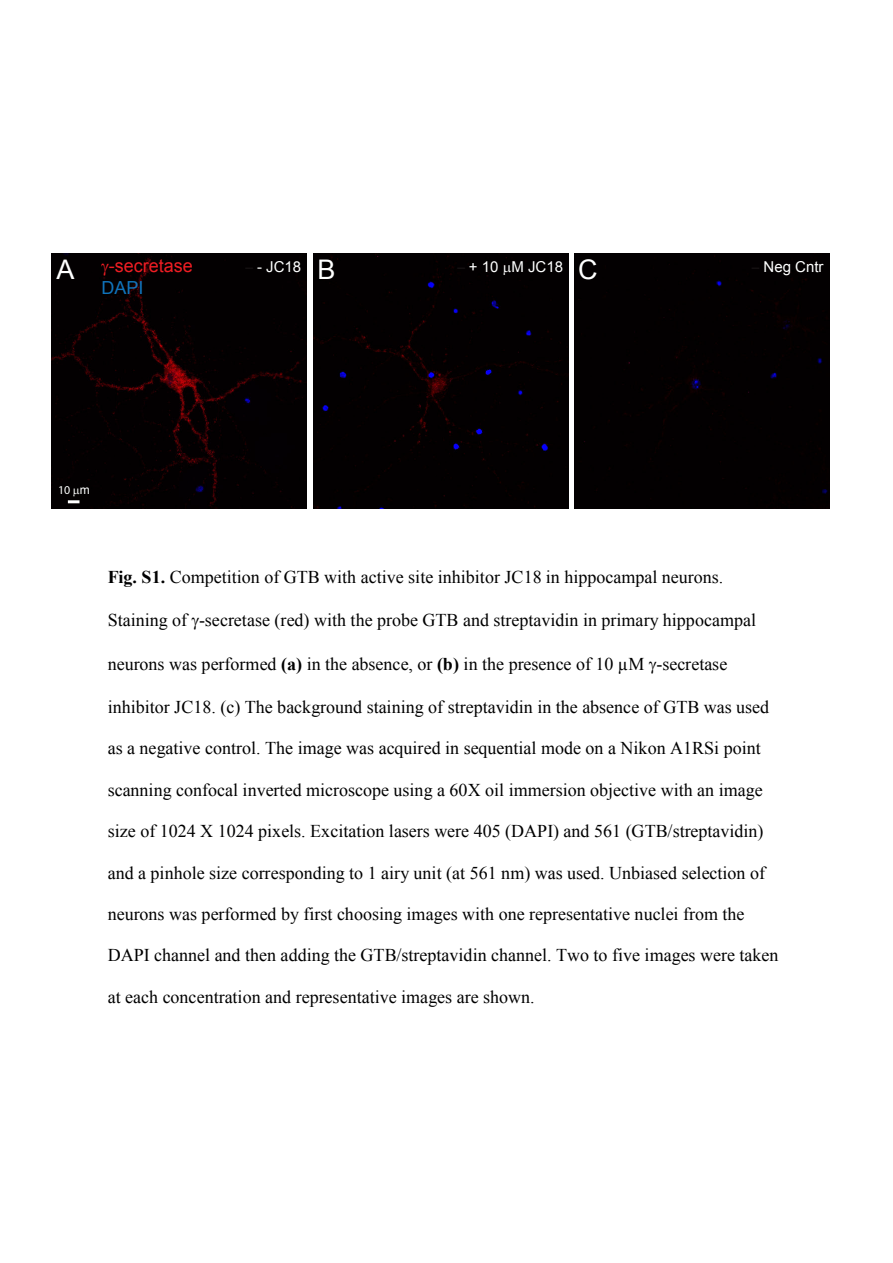
<style>
.page{position:relative;width:893px;height:1263px;background:#fff}
.page>*{position:absolute;margin:0;border:0;box-sizing:border-box;transform-origin:0 0}
.t1{font:27px "Arial";color:#fff}
.t2{font:18px "Times New Roman";color:#000001}
.t3{font:18px "Arial";color:#ee1d23}
.t4{font:18px "Arial";color:#1074bc}
.t5{font:15px "Arial";color:#fff}
.t6{font:12px "Myriad Pro";color:#fff}
.s1{color:#231f20}
.s2{font-size:27px}
.s3{font-family:"Arial"}
.s4{font-weight:700}
</style>
<div class="page">
<img style="left:52px;top:253px;width:255px;height:255px">
<div style="left:313px;top:253px;width:255px;height:255px;background:#030001"></div>
<div style="left:574px;top:253px;width:256px;height:255px;background:#030001"></div>
<svg style="left:68px;top:489px;width:12px;height:14px"></svg>
<svg style="left:102px;top:264px;width:7px;height:12px"></svg>
<svg style="left:504px;top:265px;width:7px;height:10px"></svg>
<h1 class="t1" style="left:57px;top:252px;width:20px">A</h1>
<p class="t5" style="left:245px;top:257px;width:92px"><span class="s1">−</span> - JC18 <span class="s2">B</span></p>
<p class="t5" style="left:457px;top:257px;width:142px"><span class="s1">−</span> + 10 M JC18 <span class="s2">C</span></p>
<p class="t5" style="left:752px;top:257px;width:73px"><span class="s1">−</span> Neg Cntr</p>
<p class="t3" style="left:109px;top:254px;width:86px">-secretase</p>
<p class="t4" style="left:102px;top:275px;width:44px">DAPI</p>
<p class="t6" style="left:58px;top:483px;width:33px">10 <span class="s3">m</span></p>
<p class="t2" style="left:108px;top:565px;width:617px"><span class="s4">Fig. S1.</span> Competition of GTB with active site inhibitor JC18 in hippocampal neurons.</p>
<p class="t2" style="left:108px;top:608px;width:650px">Staining of -secretase (red) with the probe GTB and streptavidin in primary hippocampal</p>
<p class="t2" style="left:108px;top:652px;width:621px">neurons was performed <span class="s4">(a)</span> in the absence, or <span class="s4">(b)</span> in the presence of 10 µM -secretase</p>
<p class="t2" style="left:108px;top:695px;width:663px">inhibitor JC18. (c) The background staining of streptavidin in the absence of GTB was used</p>
<p class="t2" style="left:108px;top:736px;width:655px">as a negative control. The image was acquired in sequential mode on a Nikon A1RSi point</p>
<p class="t2" style="left:108px;top:777px;width:656px">scanning confocal inverted microscope using a 60X oil immersion objective with an image</p>
<p class="t2" style="left:108px;top:819px;width:657px">size of 1024 X 1024 pixels. Excitation lasers were 405 (DAPI) and 561 (GTB/streptavidin)</p>
<p class="t2" style="left:108px;top:860px;width:659px">and a pinhole size corresponding to 1 airy unit (at 561 nm) was used. Unbiased selection of</p>
<p class="t2" style="left:108px;top:902px;width:638px">neurons was performed by first choosing images with one representative nuclei from the</p>
<p class="t2" style="left:108px;top:943px;width:672px">DAPI channel and then adding the GTB/streptavidin channel. Two to five images were taken</p>
<p class="t2" style="left:108px;top:984px;width:428px">at each concentration and representative images are shown.</p>
</div>
